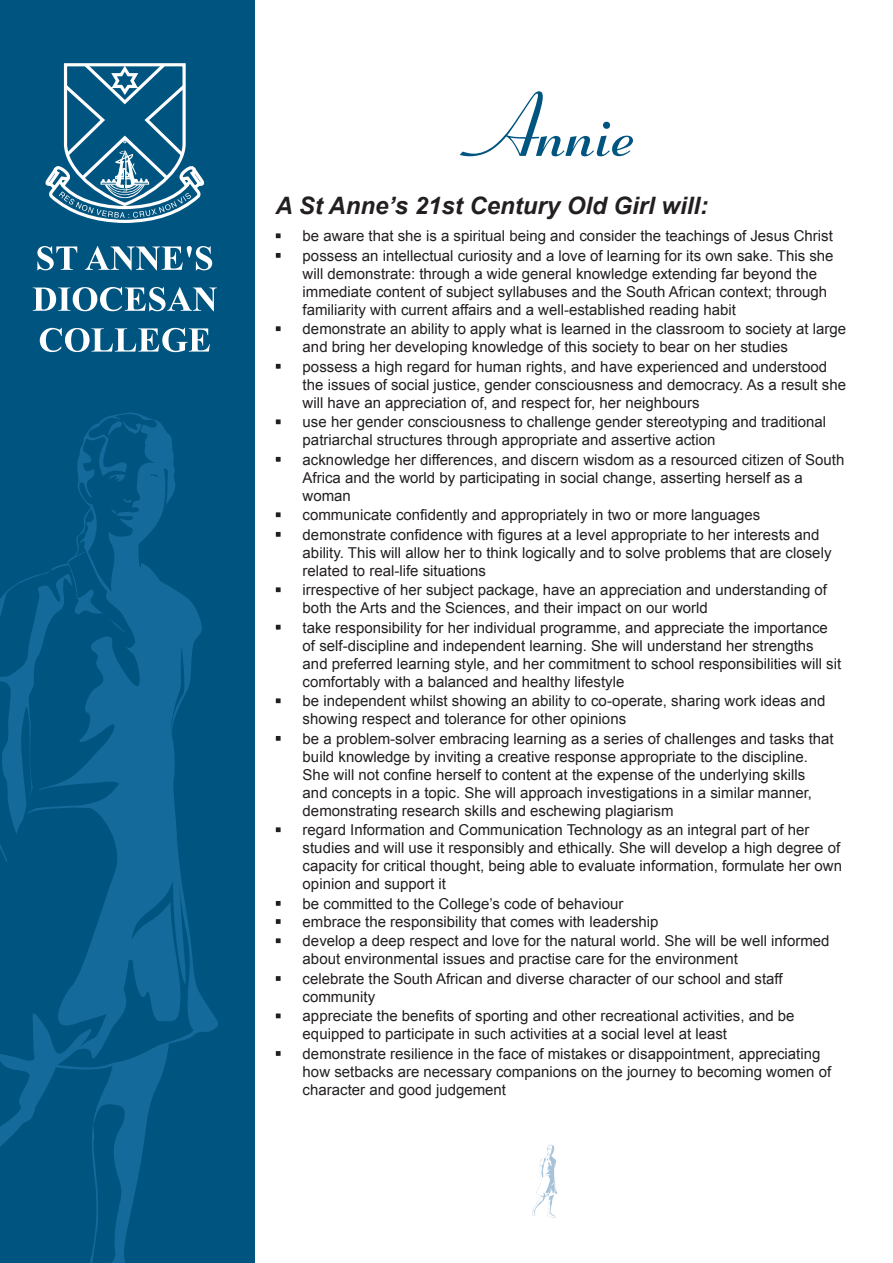
<style>
.page{position:relative;width:893px;height:1263px;background:#fff}
.page>*{position:absolute;margin:0;border:0;box-sizing:border-box;transform-origin:0 0}
.t1{font:700 90px "Ribbon 131 BT";color:#005480}
.t2{font:italic 700 24px "Arial";color:#231f20}
.t3{font:15px/18px "Arial";color:#231f20}
</style>
<div class="page">
<div style="left:0;top:0;width:254px;height:1263px;background:#005480"></div>
<svg style="left:45px;top:63px;width:159px;height:160px"></svg>
<svg style="left:37px;top:246px;width:40px;height:24px"></svg>
<svg style="left:85px;top:246px;width:127px;height:24px"></svg>
<svg style="left:33px;top:287px;width:184px;height:24px"></svg>
<svg style="left:40px;top:328px;width:170px;height:24px"></svg>
<svg style="left:0;top:412px;width:218px;height:851px"></svg>
<svg style="left:108px;top:474px;width:17px;height:8px"></svg>
<svg style="left:123px;top:498px;width:9px;height:7px"></svg>
<svg style="left:108px;top:420px;width:34px;height:16px"></svg>
<svg style="left:532px;top:1144px;width:26px;height:74px"></svg>
<svg style="left:276px;top:233px;width:5px;height:5px"></svg>
<svg style="left:276px;top:253px;width:5px;height:5px"></svg>
<svg style="left:276px;top:326px;width:5px;height:5px"></svg>
<svg style="left:276px;top:364px;width:5px;height:5px"></svg>
<svg style="left:276px;top:419px;width:5px;height:5px"></svg>
<svg style="left:276px;top:457px;width:5px;height:5px"></svg>
<svg style="left:276px;top:512px;width:5px;height:5px"></svg>
<svg style="left:276px;top:532px;width:5px;height:5px"></svg>
<svg style="left:276px;top:587px;width:5px;height:5px"></svg>
<svg style="left:276px;top:625px;width:5px;height:4px"></svg>
<svg style="left:276px;top:698px;width:5px;height:5px"></svg>
<svg style="left:276px;top:736px;width:5px;height:5px"></svg>
<svg style="left:276px;top:827px;width:5px;height:5px"></svg>
<svg style="left:276px;top:919px;width:5px;height:5px"></svg>
<svg style="left:276px;top:938px;width:5px;height:5px"></svg>
<svg style="left:276px;top:976px;width:5px;height:5px"></svg>
<svg style="left:276px;top:1013px;width:5px;height:5px"></svg>
<svg style="left:276px;top:1051px;width:5px;height:5px"></svg>
<svg style="left:276px;top:901px;width:5px;height:5px"></svg>
<h1 class="t1" style="left:482px;top:73px;width:164px">Annie</h1>
<h2 class="t2" style="left:276px;top:190px;width:434px">A St Anne’s 21st Century Old Girl will:</h2>
<p class="t3" style="left:276px;top:227px;width:559px">• be aware that she is a spiritual being and consider the teachings of Jesus Christ</p>
<p class="t3" style="left:303px;top:246px;width:532px;text-indent:-27px">• possess an intellectual curiosity and a love of learning for its own sake. This she will demonstrate: through a wide general knowledge extending far beyond the immediate content of subject syllabuses and the South African context; through familiarity with current affairs and a well-established reading habit</p>
<p class="t3" style="left:303px;top:320px;width:545px;text-indent:-27px">• demonstrate an ability to apply what is learned in the classroom to society at large and bring her developing knowledge of this society to bear on her studies</p>
<p class="t3" style="left:303px;top:357px;width:545px;text-indent:-27px">• possess a high regard for human rights, and have experienced and understood the issues of social justice, gender consciousness and democracy. As a result she will have an appreciation of, and respect for, her neighbours</p>
<p class="t3" style="left:303px;top:413px;width:525px;text-indent:-27px">• use her gender consciousness to challenge gender stereotyping and traditional patriarchal structures through appropriate and assertive action</p>
<p class="t3" style="left:303px;top:450px;width:543px;text-indent:-27px">• acknowledge her differences, and discern wisdom as a resourced citizen of South<br>Africa and the world by participating in social change, asserting herself as a woman</p>
<p class="t3" style="left:276px;top:506px;width:486px">• communicate confidently and appropriately in two or more languages</p>
<p class="t3" style="left:303px;top:525px;width:530px;text-indent:-27px">• demonstrate confidence with figures at a level appropriate to her interests and ability. This will allow her to think logically and to solve problems that are closely related to real-life situations</p>
<p class="t3" style="left:303px;top:581px;width:526px;text-indent:-27px">• irrespective of her subject package, have an appreciation and understanding of both the Arts and the Sciences, and their impact on our world</p>
<p class="t3" style="left:303px;top:618px;width:540px;text-indent:-27px">• take responsibility for her individual programme, and appreciate the importance of self-discipline and independent learning. She will understand her strengths and preferred learning style, and her commitment to school responsibilities will sit comfortably with a balanced and healthy lifestyle</p>
<p class="t3" style="left:303px;top:692px;width:524px;text-indent:-27px">• be independent whilst showing an ability to co-operate, sharing work ideas and showing respect and tolerance for other opinions</p>
<p class="t3" style="left:303px;top:729px;width:533px;text-indent:-27px">• be a problem-solver embracing learning as a series of challenges and tasks that build knowledge by inviting a creative response appropriate to the discipline.<br>She will not confine herself to content at the expense of the underlying skills and concepts in a topic. She will approach investigations in a similar manner, demonstrating research skills and eschewing plagiarism</p>
<p class="t3" style="left:303px;top:821px;width:541px;text-indent:-27px">• regard Information and Communication Technology as an integral part of her studies and will use it responsibly and ethically. She will develop a high degree of capacity for critical thought, being able to evaluate information, formulate her own opinion and support it</p>
<p class="t3" style="left:276px;top:894px;width:349px">• be committed to the College’s code of behaviour</p>
<p class="t3" style="left:276px;top:912px;width:384px">• embrace the responsibility that comes with leadership</p>
<p class="t3" style="left:303px;top:932px;width:528px;text-indent:-27px">• develop a deep respect and love for the natural world. She will be well informed about environmental issues and practise care for the environment</p>
<p class="t3" style="left:303px;top:969px;width:482px;text-indent:-27px">• celebrate the South African and diverse character of our school and staff community</p>
<p class="t3" style="left:303px;top:1007px;width:493px;text-indent:-27px">• appreciate the benefits of sporting and other recreational activities, and be equipped to participate in such activities at a social level at least</p>
<p class="t3" style="left:303px;top:1044px;width:530px;text-indent:-27px">• demonstrate resilience in the face of mistakes or disappointment, appreciating how setbacks are necessary companions on the journey to becoming women of character and good judgement</p>
</div>
